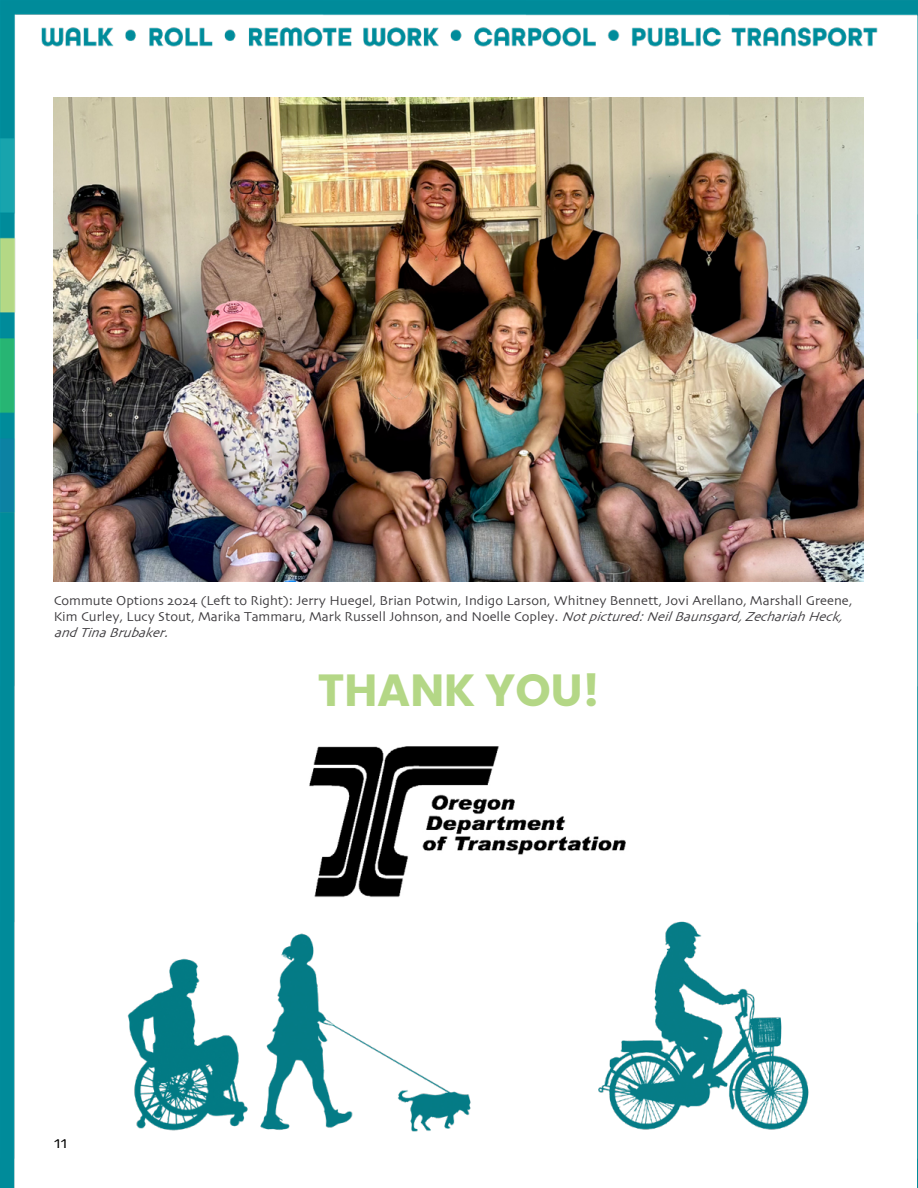
<style>
.page{position:relative;width:918px;height:1188px;background:#fff}
.page>*{position:absolute;margin:0;border:0;box-sizing:border-box;transform-origin:0 0}
.t1{font:700 45px "Poppins";color:#b4d786}
.t2{font:18px "Skia";color:#000}
.t3{font:13.5px/16.2px "Skia";color:#3b393c}
.s1{font-style:italic}
</style>
<div class="page">
<img style="left:0;top:0;width:918px;height:1188px">
<img style="left:305px;top:741px;width:324px;height:160px">
<img style="left:121px;top:952px;width:135px;height:182px">
<img style="left:256px;top:929px;width:222px;height:205px">
<img style="left:592px;top:916px;width:222px;height:218px">
<img style="left:53px;top:98px;width:811px;height:483px">
<p class="t3" style="left:54px;top:593px;width:800px">Commute Options 2024 (Left to Right): Jerry Huegel, Brian Potwin, Indigo Larson, Whitney Bennett, Jovi Arellano, Marshall Greene,<br>Kim Curley, Lucy Stout, Marika Tammaru, Mark Russell Johnson, and Noelle Copley. <span class="s1">Notpictured:NeilBaunsgard,ZechariahHeck, andTinaBrubaker.</span></p>
<h2 class="t2" style="left:54px;top:1132px;width:15px">11</h2>
<h1 class="t1" style="left:318px;top:664px;width:284px">THANK YOU!</h1>
</div>
